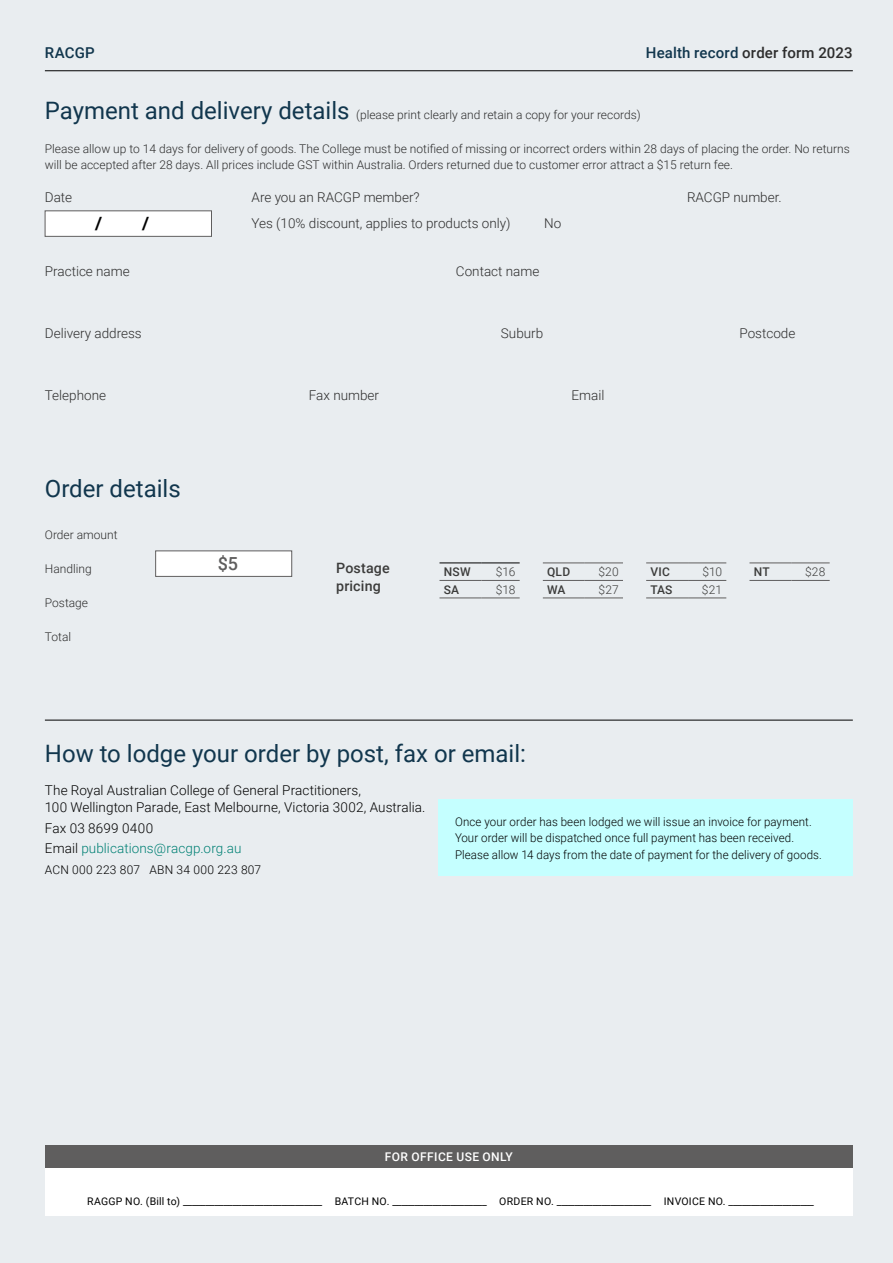
<style>
.page{position:relative;width:893px;height:1263px;background:#e9edf0}
.page>*{position:absolute;margin:0;border:0;box-sizing:border-box;transform-origin:0 0}
.t1{font:24px "Roboto";color:#11364d}
.t2{font:700 18px "Helvetica Neue LT Std";color:#000}
.t3{font:500 18px "Roboto";color:#5f5e5e}
.t4{font:500 15px "Roboto";letter-spacing:.01em;color:#2d2d2d}
.t5{font:500 15px "Roboto";letter-spacing:.01em;color:#11364d}
.t6{font:500 14.25px/17.2px "Roboto";letter-spacing:.01em;color:#3c3c3b}
.t7{font:300 13.5px "Roboto";color:#2d2d2d}
.t8{font:300 13.5px/16.5px "Roboto";letter-spacing:.005em;color:#000}
.t9{font:300 13.5px/20.7px "Roboto";letter-spacing:.005em;color:#008074}
.t10{font:300 12px/16.5px "Roboto";color:#2d2d2d}
.t11{font:300 12px/16.5px "Roboto";letter-spacing:.01em;color:#000;scale:.96 1}
.t12{font:300 12px "Roboto";letter-spacing:.01em;color:#000}
.t13{font:300 12px "Roboto";color:#3c3c3b}
.t14{font:500 12px "Roboto";letter-spacing:.02em;color:#3c3c3b}
.t15{font:500 12px "Roboto";letter-spacing:.035em;color:#fff}
.t16{font:10.5px "Roboto";letter-spacing:.025em;color:#000}
.s1{color:#11364d}
.s2{font-weight:400;font-size:24px;color:#11364d}
.s3{color:#000}
</style>
<div class="page">
<hr style="left:45px;top:70px;width:808px;height:1px;background:#000">
<div style="left:45px;top:1167px;width:808px;height:49px;background:#fff"></div>
<div style="left:45px;top:1146px;width:808px;height:22px;background:#5f5e5e"></div>
<hr style="left:45px;top:720px;width:808px;height:1px;background:#000">
<div style="left:438px;top:799px;width:415px;height:76px;background:#c5ffff"></div>
<div style="left:45px;top:211px;width:166px;height:25px;background:#fff"></div>
<div style="left:45px;top:211px;width:167px;height:26px;border:1px solid #5f5e5e"></div>
<div style="left:156px;top:551px;width:136px;height:25px;background:#fff"></div>
<div style="left:155px;top:551px;width:137px;height:26px;border:1px solid #5f5e5e"></div>
<hr style="left:439px;top:563px;width:42px;height:1px;background:#000">
<hr style="left:481px;top:563px;width:39px;height:1px;background:#000">
<hr style="left:439px;top:580px;width:42px;height:1px;background:#5f5e5e">
<hr style="left:481px;top:580px;width:39px;height:1px;background:#5f5e5e">
<hr style="left:439px;top:598px;width:42px;height:1px;background:#5f5e5e">
<hr style="left:481px;top:598px;width:39px;height:1px;background:#5f5e5e">
<hr style="left:543px;top:563px;width:42px;height:1px;background:#5f5e5e">
<hr style="left:585px;top:563px;width:38px;height:1px;background:#5f5e5e">
<hr style="left:543px;top:580px;width:42px;height:1px;background:#5f5e5e">
<hr style="left:585px;top:580px;width:38px;height:1px;background:#5f5e5e">
<hr style="left:543px;top:598px;width:42px;height:1px;background:#5f5e5e">
<hr style="left:585px;top:598px;width:38px;height:1px;background:#5f5e5e">
<hr style="left:646px;top:563px;width:42px;height:1px;background:#5f5e5e">
<hr style="left:688px;top:563px;width:38px;height:1px;background:#5f5e5e">
<hr style="left:646px;top:580px;width:42px;height:1px;background:#5f5e5e">
<hr style="left:688px;top:580px;width:38px;height:1px;background:#5f5e5e">
<hr style="left:646px;top:598px;width:42px;height:1px;background:#5f5e5e">
<hr style="left:688px;top:598px;width:38px;height:1px;background:#5f5e5e">
<hr style="left:749px;top:563px;width:42px;height:1px;background:#5f5e5e">
<hr style="left:791px;top:563px;width:39px;height:1px;background:#5f5e5e">
<hr style="left:749px;top:580px;width:42px;height:1px;background:#5f5e5e">
<hr style="left:791px;top:580px;width:39px;height:1px;background:#5f5e5e">
<p class="t5" style="left:45px;top:43px;width:51px">RACGP</p>
<p class="t4" style="left:646px;top:43px;width:208px"><span class="s1">Health record</span> order form 2023</p>
<p class="t10" style="left:45px;top:106px;width:597px"><span class="s2">Payment and delivery details</span> (please print clearly and retain a copy for your records)</p>
<p class="t10" style="left:45px;top:140px;width:806px">Please allow up to 14 days for delivery of goods. The College must be notified of missing or incorrect orders within 28 days of placing the order. No returns will be accepted after 28 days. All prices include GST within Australia. Orders returned due to customer error attract a $15 return fee.</p>
<p class="t7" style="left:45px;top:188px;width:29px">Date</p>
<p class="t7" style="left:252px;top:188px;width:170px">Are you an RACGP member?</p>
<p class="t7" style="left:687px;top:188px;width:96px">RACGP number.</p>
<h2 class="t2" style="left:95px;top:212px;width:8px">/</h2>
<h2 class="t2" style="left:142px;top:212px;width:8px">/</h2>
<p class="t7" style="left:252px;top:214px;width:261px">Yes (10% discount, applies to products only)</p>
<p class="t7" style="left:544px;top:214px;width:19px">No</p>
<p class="t7" style="left:45px;top:262px;width:86px">Practice name</p>
<p class="t7" style="left:456px;top:262px;width:85px">Contact name</p>
<p class="t7" style="left:45px;top:324px;width:98px">Delivery address</p>
<p class="t7" style="left:501px;top:324px;width:44px">Suburb</p>
<p class="t7" style="left:739px;top:324px;width:57px">Postcode</p>
<p class="t7" style="left:45px;top:386px;width:63px">Telephone</p>
<p class="t7" style="left:309px;top:386px;width:72px">Fax number</p>
<p class="t7" style="left:571px;top:386px;width:34px">Email</p>
<h1 class="t1" style="left:45px;top:472px;width:137px">Order details</h1>
<p class="t10" style="left:45px;top:526px;width:74px">Order amount</p>
<p class="t10" style="left:45px;top:560px;width:48px">Handling</p>
<h2 class="t3" style="left:218px;top:551px;width:22px">$5</h2>
<p class="t10" style="left:45px;top:594px;width:45px">Postage</p>
<p class="t10" style="left:45px;top:627px;width:28px">Total</p>
<p class="t6" style="left:336px;top:559px;width:55px">Postage pricing</p>
<p class="t14" style="left:444px;top:563px;width:28px">NSW</p>
<p class="t13" style="left:496px;top:563px;width:21px">$16</p>
<p class="t14" style="left:444px;top:581px;width:17px">SA</p>
<p class="t13" style="left:496px;top:581px;width:21px">$18</p>
<p class="t14" style="left:547px;top:563px;width:25px">QLD</p>
<p class="t13" style="left:598px;top:563px;width:22px">$20</p>
<p class="t14" style="left:547px;top:581px;width:20px">WA</p>
<p class="t13" style="left:598px;top:581px;width:22px">$27</p>
<p class="t14" style="left:650px;top:563px;width:21px">VIC</p>
<p class="t13" style="left:702px;top:563px;width:21px">$10</p>
<p class="t14" style="left:650px;top:581px;width:24px">TAS</p>
<p class="t13" style="left:702px;top:581px;width:22px">$21</p>
<p class="t14" style="left:754px;top:563px;width:18px">NT</p>
<p class="t13" style="left:805px;top:563px;width:22px">$28</p>
<h1 class="t1" style="left:45px;top:737px;width:483px">How to lodge your order by post, fax or email:</h1>
<p class="t8" style="left:45px;top:782px;width:382px">The Royal Australian College of General Practitioners,<br>100 Wellington Parade, East Melbourne, Victoria 3002, Australia.</p>
<p class="t9" style="left:45px;top:817px;width:198px"><span class="s3">Fax 03 8699 0400<br>Email</span> publications@racgp.org.au</p>
<p class="t12" style="left:45px;top:861px;width:218px">ACN 000 223 807 ABN 34 000 223 807</p>
<p class="t11" style="left:455px;top:812px;width:384px">Once your order has been lodged we will issue an invoice for payment.<br>Your order will be dispatched once full payment has been received.<br>Please allow 14 days from the date of payment for the delivery of goods.</p>
<p class="t15" style="left:385px;top:1148px;width:129px">FOR OFFICE USE ONLY</p>
<p class="t16" style="left:87px;top:1194px;width:728px">RAGGP NO. (Bill to) _______________________________ BATCH NO. _____________________ ORDER NO. _____________________ INVOICE NO. ___________________</p>
</div>
